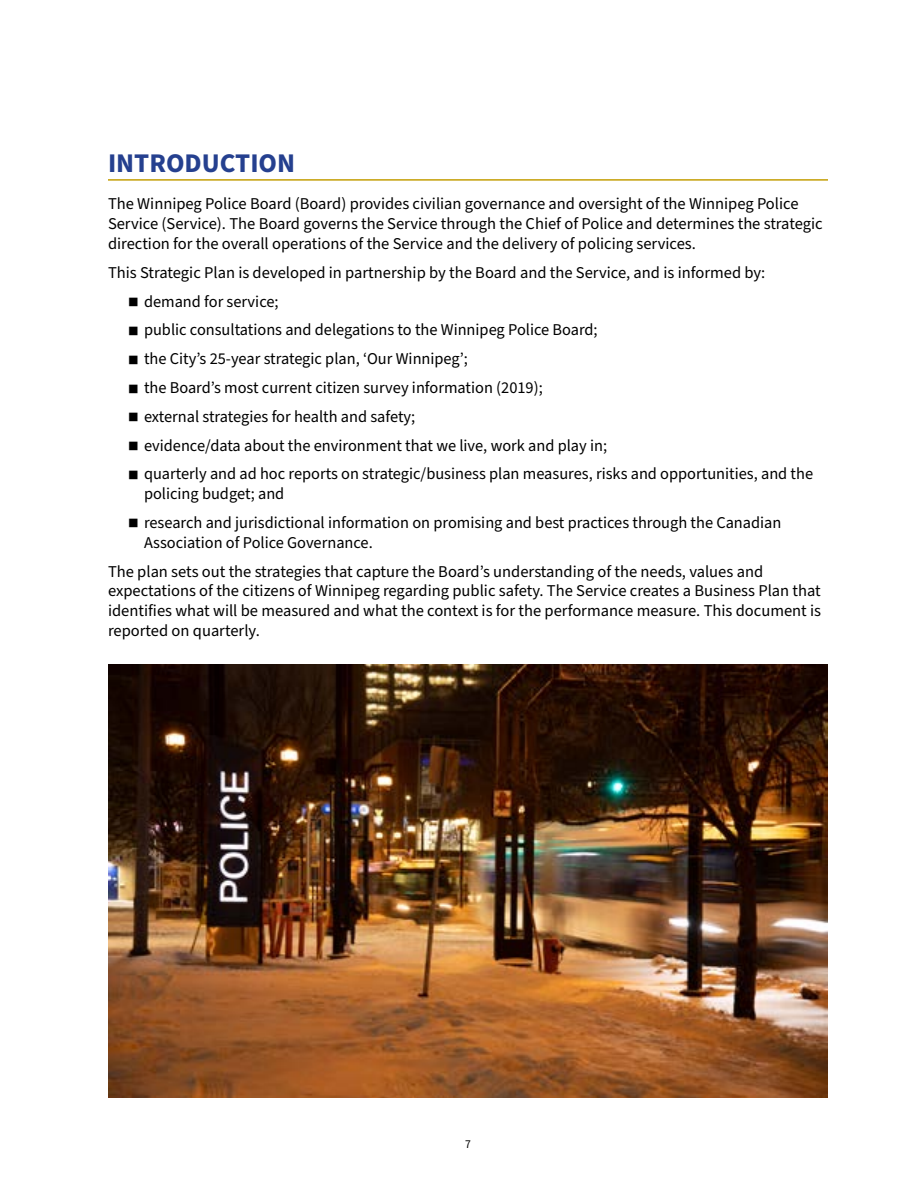
<style>
.page{position:relative;width:918px;height:1188px;background:#fff}
.page>*{position:absolute;margin:0;border:0;box-sizing:border-box;transform-origin:0 0}
.t1{font:700 27px "Source Sans Pro";color:#25408f}
.t2{font:16.5px/28.8px "Source Sans Pro";color:#000}
.t3{font:12px "Source Sans Pro";color:#000}
</style>
<div class="page">
<img style="left:108px;top:665px;width:720px;height:433px">
<hr style="left:108px;top:179px;width:720px;height:2px;background:#c49f06">
<h1 class="t1" style="left:108px;top:144px;width:189px">INTRODUCTION</h1>
<p class="t2" style="left:108px;top:195px;width:716px;line-height:19.8px">The Winnipeg Police Board (Board) provides civilian governance and oversight of the Winnipeg Police<br>Service (Service). The Board governs the Service through the Chief of Police and determines the strategic direction for the overall operations of the Service and the delivery of policing services.</p>
<p class="t2" style="left:144px;top:258px;width:671px;text-indent:-36px">This Strategic Plan is developed in partnership by the Board and the Service, and is informed by: demand for service;<br>public consultations and delegations to the Winnipeg Police Board;<br>the City’s 25-year strategic plan, ‘Our Winnipeg’;<br>the Board’s most current citizen survey information (2019);<br>external strategies for health and safety;<br>evidence/data about the environment that we live, work and play in;<br>quarterly and ad hoc reports on strategic/business plan measures, risks and opportunities, and the</p>
<p class="t2" style="left:144px;top:480px;width:639px">policing budget; and<br>research and jurisdictional information on promising and best practices through the Canadian</p>
<p class="t2" style="left:108px;top:528px;width:657px;text-indent:36px">Association of Police Governance.<br>The plan sets out the strategies that capture the Board’s understanding of the needs, values and</p>
<p class="t2" style="left:108px;top:582px;width:715px;line-height:19.8px;text-align:justify">expectations of the citizens of Winnipeg regarding public safety. The Service creates a Business Plan that identifies what will be measured and what the context is for the performance measure. This document is reported on quarterly.</p>
<p class="t3" style="left:465px;top:1136px;width:7px">7</p>
</div>
